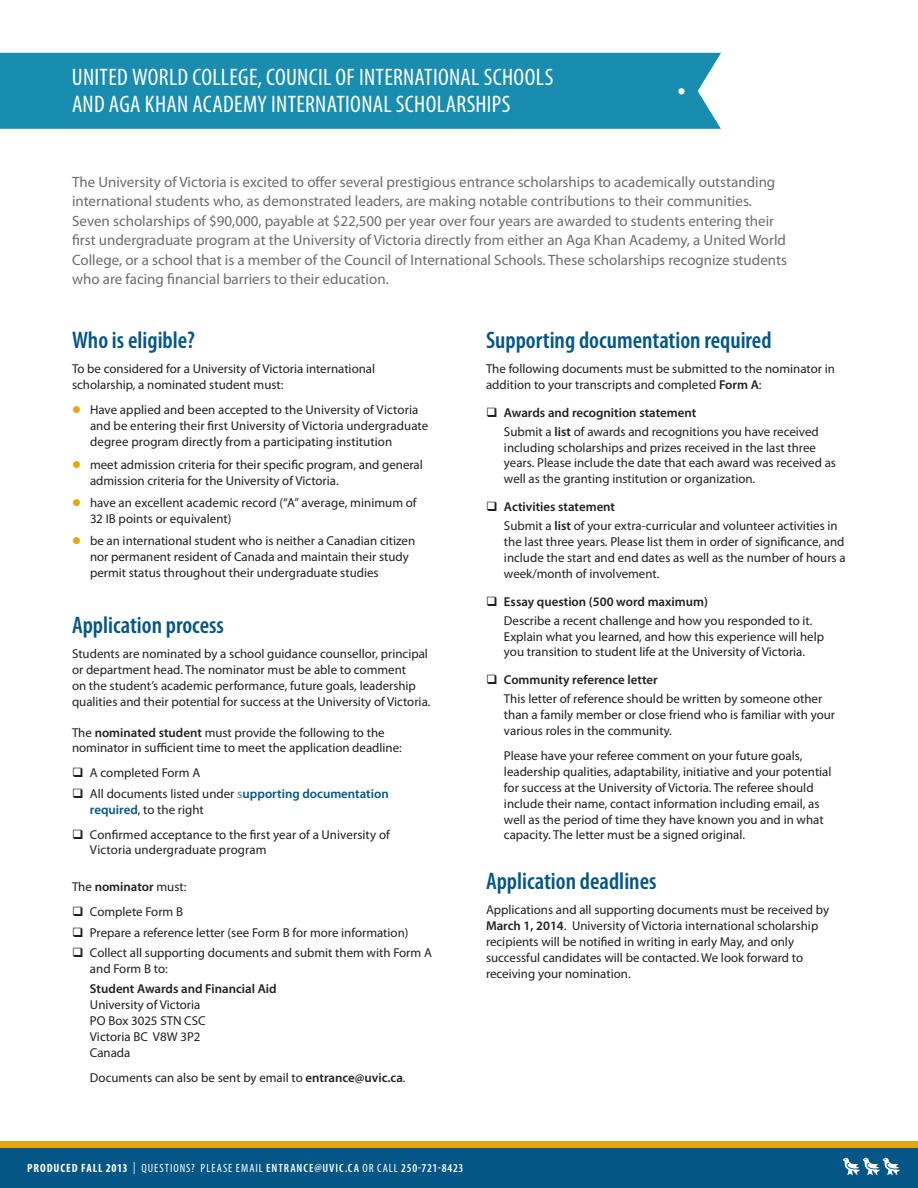
<style>
.page{position:relative;width:918px;height:1188px;background:#fff}
.page>*{position:absolute;margin:0;border:0;box-sizing:border-box;transform-origin:0 0}
.t1{font:condensed 24px/27px "Myriad Pro";letter-spacing:.015em;color:#fff}
.t2{font:600 condensed 24px "Myriad Pro";color:#035685}
.t3{font:21px "Wingdings";color:#fff}
.t4{font:15px/19.5px "Myriad Pro";color:#6c6d70}
.t5{font:12.9px/15.9px "Myriad Pro";color:#231f20}
.t6{font:600 12.9px "Myriad Pro";color:#231f20}
.t7{font:condensed 12px "Myriad Pro";letter-spacing:.08em;color:#fff}
.s1{color:#e5a710}
.s2{font-weight:600}
.s3{font-weight:600;color:#599cb3}
.s4{font-weight:600;color:#035685}
.s5{font-weight:400}
.s6{font-weight:700}
</style>
<div class="page">
<div style="left:0;top:1148px;width:918px;height:40px;background:#035685"></div>
<div style="left:0;top:1141px;width:918px;height:7px;background:#e5a710"></div>
<svg style="left:843px;top:1158px;width:57px;height:18px"></svg>
<div style="left:0;top:53px;width:721px;height:76px;background:#198daf"></div>
<h1 class="t1" style="left:72px;top:64px;width:481px">UNITED WORLD COLLEGE, COUNCI L OF INTERNATIONAL SCHOOLS<br>AND AGA KHAN ACADEMY INTERNATIONAL SCHOLARSHIPS</h1>
<h2 class="t3" style="left:677px;top:81px;width:11px">•</h2>
<p class="t4" style="left:72px;top:172px;width:717px">The University of Victoria is excited to offer several prestigious entrance scholarships to academically outstanding international students who, as demonstrated leaders, are making notable contributions to their communities.<br>Seven scholarships of $90,000, payable at $22,500 per year over four years are awarded to students entering their first undergraduate program at the University of Victoria directly from either an Aga Khan Academy, a United World College, or a school that is a member of the Council of International Schools. These scholarships recognize students who are facing financial barriers to their education.</p>
<h1 class="t2" style="left:72px;top:327px;width:125px">Who is eligible?</h1>
<p class="t5" style="left:72px;top:361px;width:305px">To be considered for a University of Victoria international scholarship, a nominated student must:</p>
<p class="t5" style="left:90px;top:402px;width:340px;text-indent:-18px"><span class="s1">●</span> Have applied and been accepted to the University of Victoria and be entering their first University of Victoria undergraduate degree program directly from a participating institution</p>
<p class="t5" style="left:90px;top:457px;width:334px;text-indent:-18px"><span class="s1">●</span> meet admission criteria for their specific program, and general admission criteria for the University of Victoria.</p>
<p class="t5" style="left:90px;top:495px;width:328px;text-indent:-18px"><span class="s1">●</span> have an excellent academic record (“A” average, minimum of<br>32 IB points or equivalent)</p>
<p class="t5" style="left:90px;top:533px;width:327px;text-indent:-18px"><span class="s1">●</span> be an international student who is neither a Canadian citizen nor permanent resident of Canada and maintain their study permit status throughout their undergraduate studies</p>
<h1 class="t2" style="left:72px;top:612px;width:153px">Application process</h1>
<p class="t5" style="left:72px;top:646px;width:360px">Students are nominated by a school guidance counsellor, principal or department head. The nominator must be able to comment<br>on the student’s academic performance, future goals, leadership qualities and their potential for success at the University of Victoria.</p>
<p class="t5" style="left:72px;top:724px;width:331px">The <span class="s2">nominated student</span> must provide the following to the nominator in sufficient time to meet the application deadline:</p>
<p class="t5" style="left:72px;top:765px;width:130px">❑ A completed Form A</p>
<p class="t5" style="left:90px;top:786px;width:300px;text-indent:-18px">❑ All documents listed under <span class="s3">s</span><span class="s4">upporting documentation required</span>, to the right</p>
<p class="t5" style="left:90px;top:826px;width:302px;text-indent:-18px">❑ Confirmed acceptance to the first year of a University of<br>Victoria undergraduate program</p>
<p class="t6" style="left:72px;top:880px;width:116px"><span class="s5">The</span> nominator <span class="s5">must:</span></p>
<p class="t5" style="left:72px;top:904px;width:113px">❑ Complete Form B</p>
<p class="t5" style="left:72px;top:925px;width:338px">❑ Prepare a reference letter (see Form B for more information)</p>
<p class="t5" style="left:90px;top:945px;width:343px;text-indent:-18px">❑ Collect all supporting documents and submit them with Form A and Form B to:</p>
<p class="t6" style="left:90px;top:982px;width:188px">Student Awards and Financial Aid</p>
<p class="t5" style="left:90px;top:997px;width:117px">University of Victoria<br>PO Box 3025 STN CSC<br>Victoria BC V8W 3P2<br>Canada</p>
<p class="t5" style="left:90px;top:1070px;width:317px">Documents can also be sent by email to <span class="s2">entrance@uvic.ca</span>.</p>
<h1 class="t2" style="left:486px;top:327px;width:287px">Supporting documentation required</h1>
<p class="t5" style="left:486px;top:361px;width:350px">The following documents must be submitted to the nominator in addition to your transcripts and completed <span class="s2">Form A</span>:</p>
<p class="t5" style="left:504px;top:403px;width:316px;line-height:18.9px;text-indent:-18px">❑ <span class="s2">Awards and recognition statement<br></span>Submit a <span class="s2">list</span> of awards and recognitions you have received</p>
<p class="t5" style="left:504px;top:439px;width:334px">including scholarships and prizes received in the last three years. Please include the date that each award was received as well as the granting institution or organization.</p>
<p class="t5" style="left:504px;top:498px;width:335px;line-height:18.9px;text-indent:-18px">❑ <span class="s2">Activities statement<br></span>Submit a <span class="s2">list</span> of your extra-curricular and volunteer activities in</p>
<p class="t5" style="left:504px;top:534px;width:343px;text-align:justify">the last three years. Please list them in order of significance, and include the start and end dates as well as the number of hours a week/month of involvement.</p>
<p class="t5" style="left:504px;top:592px;width:310px;line-height:18.9px;text-indent:-18px">❑ <span class="s2">Essay question (500 word maximum)<br></span>Describe a recent challenge and how you responded to it.</p>
<p class="t5" style="left:504px;top:629px;width:322px">Explain what you learned, and how this experience will help you transition to student life at the University of Victoria.</p>
<p class="t5" style="left:504px;top:671px;width:320px;line-height:18.9px;text-indent:-18px">❑ <span class="s2">Community reference letter<br></span>This letter of reference should be written by someone other</p>
<p class="t5" style="left:504px;top:707px;width:333px">than a family member or close friend who is familiar with your various roles in the community.</p>
<p class="t5" style="left:504px;top:748px;width:329px">Please have your referee comment on your future goals, leadership qualities, adaptability, initiative and your potential for success at the University of Victoria. The referee should include their name, contact information including email, as well as the period of time they have known you and in what capacity. The letter must be a signed original.</p>
<h1 class="t2" style="left:486px;top:868px;width:172px">Application deadlines</h1>
<p class="t5" style="left:486px;top:902px;width:345px">Applications and all supporting documents must be received by <span class="s2">March 1, 2014</span>. University of Victoria international scholarship recipients will be notified in writing in early May, and only successful candidates will be contacted. We look forward to receiving your nomination.</p>
<p class="t7" style="left:27px;top:1162px;width:438px"><span class="s6">PRODUCED FALL 2013</span> | QUESTIONS? PLEASE EMAI L <span class="s2">Entrance@uvic.ca</span> OR CALL <span class="s2">250-721-8423</span></p>
</div>
